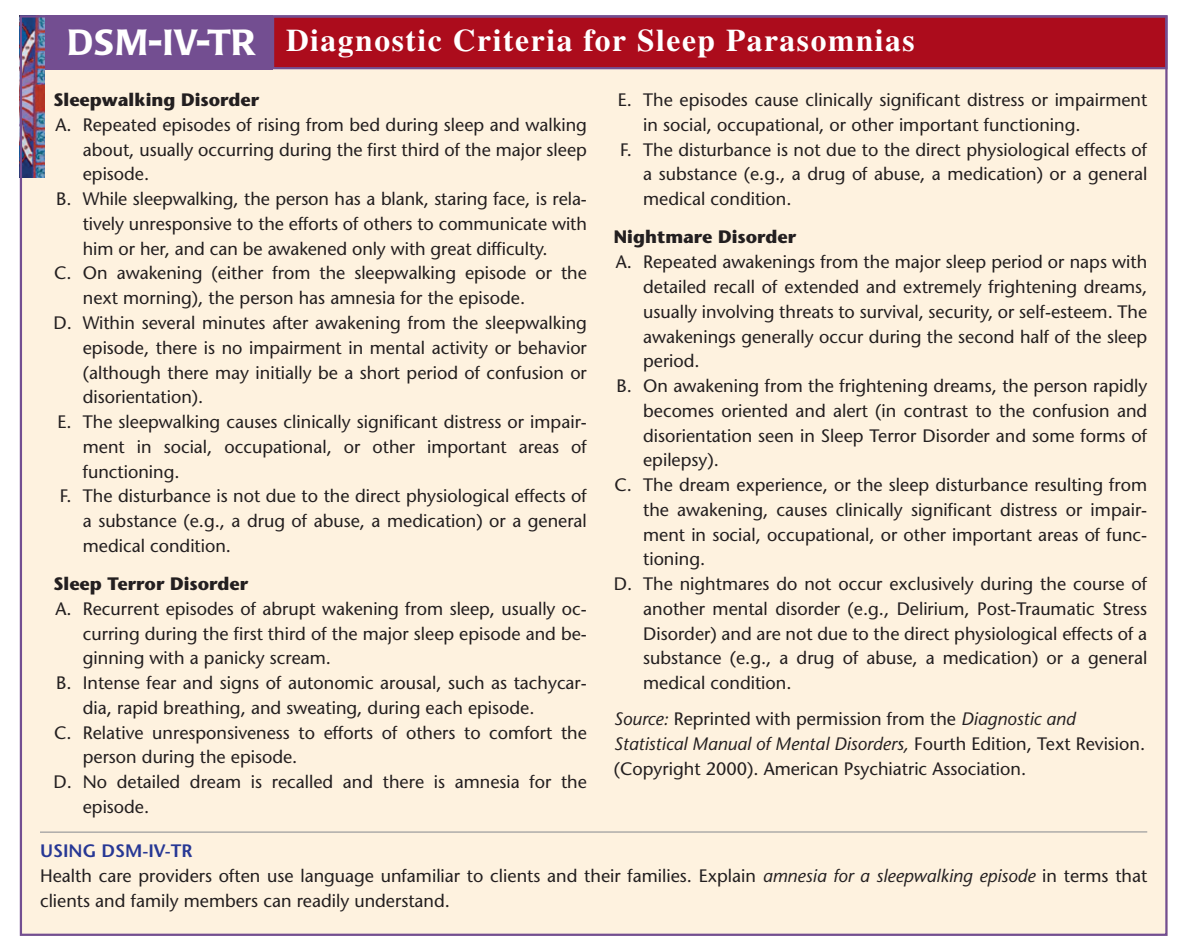
<style>
.page{position:relative;width:1181px;height:952px;background:#fff}
.page>*{position:absolute;margin:0;border:0;box-sizing:border-box;transform-origin:0 0}
.t1{font:700 31.5px "Times";letter-spacing:.05em;color:#fff}
.t2{font:18px/24.8px "Stone Sans";color:#231f20}
.t3{font:700 18px "Stone Sans";color:#231f20}
.s1{font-family:"Poppl Laudatio";font-weight:500;font-size:36px}
.s2{font-style:italic}
.s3{font-weight:600;color:#273895}
</style>
<div class="page">
<div style="left:20px;top:38px;width:1147px;height:898px;background:#fef2df"></div>
<div style="left:273px;top:16px;width:893px;height:52px;background:#ac0c1c"></div>
<div style="left:272px;top:15px;width:895px;height:54px;border:2px solid #734e91"></div>
<div style="left:20px;top:15px;width:253px;height:54px;background:#734e91"></div>
<img style="left:23px;top:18px;width:22px;height:159px">
<hr style="left:40px;top:831px;width:1107px;height:1px;background:#939598">
<h1 class="t1" style="left:67px;top:29px;width:849px"><span class="s1">DSM-IV-TR</span> Diagnostic Criteria for Sleep Parasomnias</h1>
<p class="t3" style="left:54px;top:93px;width:207px">Sleepwalking Disorder</p>
<p class="t2" style="left:55px;top:114px;width:533px">A. Repeated episodes of rising from bed during sleep and walking</p>
<p class="t2" style="left:83px;top:139px;width:506px">about, usually occurring during the first third of the major sleep</p>
<p class="t2" style="left:83px;top:164px;width:68px">episode.</p>
<p class="t2" style="left:56px;top:188px;width:532px">B. While sleepwalking, the person has a blank, staring face, is rela-</p>
<p class="t2" style="left:83px;top:213px;width:506px">tively unresponsive to the efforts of others to communicate with</p>
<p class="t2" style="left:83px;top:238px;width:466px">him or her, and can be awakened only with great difficulty.</p>
<p class="t2" style="left:54px;top:263px;width:534px">C. On awakening (either from the sleepwalking episode or the</p>
<p class="t2" style="left:83px;top:287px;width:444px">next morning), the person has amnesia for the episode.</p>
<p class="t2" style="left:54px;top:312px;width:535px">D. Within several minutes after awakening from the sleepwalking</p>
<p class="t2" style="left:83px;top:337px;width:506px">episode, there is no impairment in mental activity or behavior</p>
<p class="t2" style="left:83px;top:362px;width:505px">(although there may initially be a short period of confusion or</p>
<p class="t2" style="left:83px;top:386px;width:122px">disorientation).</p>
<p class="t2" style="left:57px;top:411px;width:531px">E. The sleepwalking causes clinically significant distress or impair-</p>
<p class="t2" style="left:83px;top:436px;width:505px">ment in social, occupational, or other important areas of</p>
<p class="t2" style="left:83px;top:461px;width:98px">functioning.</p>
<p class="t2" style="left:60px;top:485px;width:529px">F. The disturbance is not due to the direct physiological effects of</p>
<p class="t2" style="left:83px;top:510px;width:505px">a substance (e.g., a drug of abuse, a medication) or a general</p>
<p class="t2" style="left:83px;top:535px;width:150px">medical condition.</p>
<p class="t3" style="left:54px;top:577px;width:196px">Sleep Terror Disorder</p>
<p class="t2" style="left:55px;top:598px;width:533px">A. Recurrent episodes of abrupt wakening from sleep, usually oc-</p>
<p class="t2" style="left:83px;top:623px;width:506px">curring during the first third of the major sleep episode and be-</p>
<p class="t2" style="left:83px;top:647px;width:250px">ginning with a panicky scream.</p>
<p class="t2" style="left:56px;top:672px;width:532px">B. Intense fear and signs of autonomic arousal, such as tachycar-</p>
<p class="t2" style="left:83px;top:697px;width:453px">dia, rapid breathing, and sweating, during each episode.</p>
<p class="t2" style="left:54px;top:722px;width:534px">C. Relative unresponsiveness to efforts of others to comfort the</p>
<p class="t2" style="left:83px;top:746px;width:216px">person during the episode.</p>
<p class="t2" style="left:54px;top:771px;width:535px">D. No detailed dream is recalled and there is amnesia for the</p>
<p class="t2" style="left:83px;top:796px;width:68px">episode.</p>
<p class="t2" style="left:618px;top:89px;width:531px">E. The episodes cause clinically significant distress or impairment</p>
<p class="t2" style="left:643px;top:114px;width:439px">in social, occupational, or other important functioning.</p>
<p class="t2" style="left:620px;top:139px;width:529px">F. The disturbance is not due to the direct physiological effects of</p>
<p class="t2" style="left:643px;top:164px;width:505px">a substance (e.g., a drug of abuse, a medication) or a general</p>
<p class="t2" style="left:643px;top:188px;width:150px">medical condition.</p>
<p class="t3" style="left:614px;top:230px;width:184px">Nightmare Disorder</p>
<p class="t2" style="left:616px;top:251px;width:533px">A. Repeated awakenings from the major sleep period or naps with</p>
<p class="t2" style="left:643px;top:276px;width:506px">detailed recall of extended and extremely frightening dreams,</p>
<p class="t2" style="left:643px;top:301px;width:506px">usually involving threats to survival, security, or self-esteem. The</p>
<p class="t2" style="left:643px;top:326px;width:506px">awakenings generally occur during the second half of the sleep</p>
<p class="t2" style="left:643px;top:350px;width:58px">period.</p>
<p class="t2" style="left:616px;top:375px;width:532px">B. On awakening from the frightening dreams, the person rapidly</p>
<p class="t2" style="left:643px;top:400px;width:505px">becomes oriented and alert (in contrast to the confusion and</p>
<p class="t2" style="left:643px;top:425px;width:506px">disorientation seen in Sleep Terror Disorder and some forms of</p>
<p class="t2" style="left:643px;top:449px;width:77px">epilepsy).</p>
<p class="t2" style="left:614px;top:474px;width:534px">C. The dream experience, or the sleep disturbance resulting from</p>
<p class="t2" style="left:643px;top:499px;width:506px">the awakening, causes clinically significant distress or impair-</p>
<p class="t2" style="left:643px;top:524px;width:506px">ment in social, occupational, or other important areas of func-</p>
<p class="t2" style="left:643px;top:548px;width:64px">tioning.</p>
<p class="t2" style="left:614px;top:573px;width:535px">D. The nightmares do not occur exclusively during the course of</p>
<p class="t2" style="left:643px;top:598px;width:506px">another mental disorder (e.g., Delirium, Post-Traumatic Stress</p>
<p class="t2" style="left:643px;top:623px;width:506px">Disorder) and are not due to the direct physiological effects of a</p>
<p class="t2" style="left:643px;top:647px;width:506px">substance (e.g., a drug of abuse, a medication) or a general</p>
<p class="t2" style="left:643px;top:672px;width:150px">medical condition.</p>
<p class="t2" style="left:614px;top:708px;width:533px"><span class="s2">Source:</span> Reprinted with permission from the <span class="s2">Diagnostic and<br>Statistical Manual of Mental Disorders,</span> Fourth Edition, Text Revision. (Copyright 2000). American Psychiatric Association.</p>
<p class="t2" style="left:40px;top:840px;width:1108px"><span class="s3">USING DSM-IV-TR<br></span>Health care providers often use language unfamiliar to clients and their families. Explain <span class="s2">amnesia for a sleepwalking episode</span> in terms that clients and family members can readily understand.</p>
</div>
